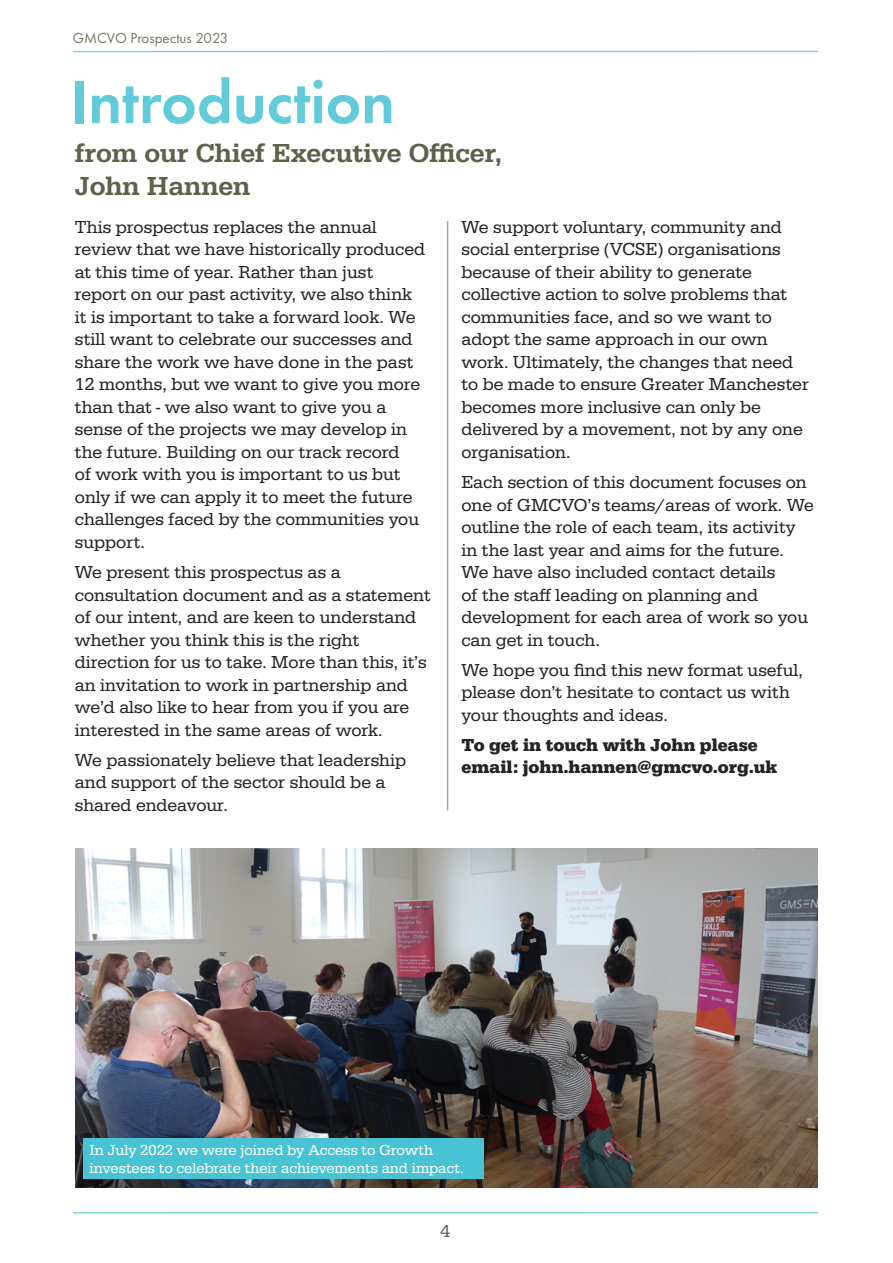
<style>
.page{position:relative;width:893px;height:1263px;background:#fff}
.page>*{position:absolute;margin:0;border:0;box-sizing:border-box;transform-origin:0 0}
.t1{font:600 63px "Futura PT";color:#61cbd9}
.t2{font:500 27px/33px "Serifa";color:#5f604b}
.t3{font:18px/22.5px "Serifa";color:#242424}
.t4{font:700 18px/22.5px "Serifa";color:#242424}
.t5{font:18px "Serifa";color:#5f604b}
.t6{font:15px/18px "Serifa";color:#fff}
.t7{font:15px "Futura PT";color:#757664}
</style>
<div class="page">
<hr style="left:73px;top:1212px;width:745px;height:1px;background:#7ed5e0">
<hr style="left:73px;top:51px;width:745px;height:1px;background:#7ed5e0">
<img style="left:76px;top:848px;width:742px;height:340px">
<div style="left:83px;top:1139px;width:401px;height:40px;background:#47c3d3"></div>
<hr style="left:447px;top:221px;width:1px;height:589px;background:#5f604b">
<p class="t7" style="left:73px;top:29px;width:157px">GMCVO Prospectus 2023</p>
<h1 class="t1" style="left:71px;top:63px;width:326px">Introduction</h1>
<h2 class="t2" style="left:75px;top:136px;width:428px">from our Chief Executive Officer,<br>John Hannen</h2>
<p class="t3" style="left:75px;top:216px;width:352px">This prospectus replaces the annual review that we have historically produced at this time of year. Rather than just report on our past activity, we also think it is important to take a forward look. We still want to celebrate our successes and share the work we have done in the past 12 months, but we want to give you more than that - we also want to give you a sense of the projects we may develop in the future. Building on our track record<br>of work with you is important to us but only if we can apply it to meet the future challenges faced by the communities you support.</p>
<p class="t3" style="left:75px;top:561px;width:357px">We present this prospectus as a consultation document and as a statement of our intent, and are keen to understand whether you think this is the right direction for us to take. More than this, it’s an invitation to work in partnership and we’d also like to hear from you if you are interested in the same areas of work.</p>
<p class="t3" style="left:75px;top:748px;width:333px">We passionately believe that leadership and support of the sector should be a shared endeavour.</p>
<p class="t3" style="left:461px;top:216px;width:349px">We support voluntary, community and social enterprise (VCSE) organisations because of their ability to generate collective action to solve problems that communities face, and so we want to adopt the same approach in our own work. Ultimately, the changes that need to be made to ensure Greater Manchester becomes more inclusive can only be delivered by a movement, not by any one organisation.</p>
<p class="t3" style="left:461px;top:471px;width:354px">Each section of this document focuses on one of GMCVO’s teams/areas of work. We outline the role of each team, its activity in the last year and aims for the future.<br>We have also included contact details<br>of the staff leading on planning and development for each area of work so you can get in touch.</p>
<p class="t3" style="left:461px;top:658px;width:343px">We hope you find this new format useful, please don’t hesitate to contact us with your thoughts and ideas.</p>
<p class="t4" style="left:461px;top:733px;width:317px">To get in touch with John please email: john.hannen@gmcvo.org.uk</p>
<p class="t6" style="left:89px;top:1141px;width:376px">In July 2022 we were joined by Access to Growth investees to celebrate their achievements and impact.</p>
<p class="t5" style="left:441px;top:1220px;width:11px">4</p>
</div>
